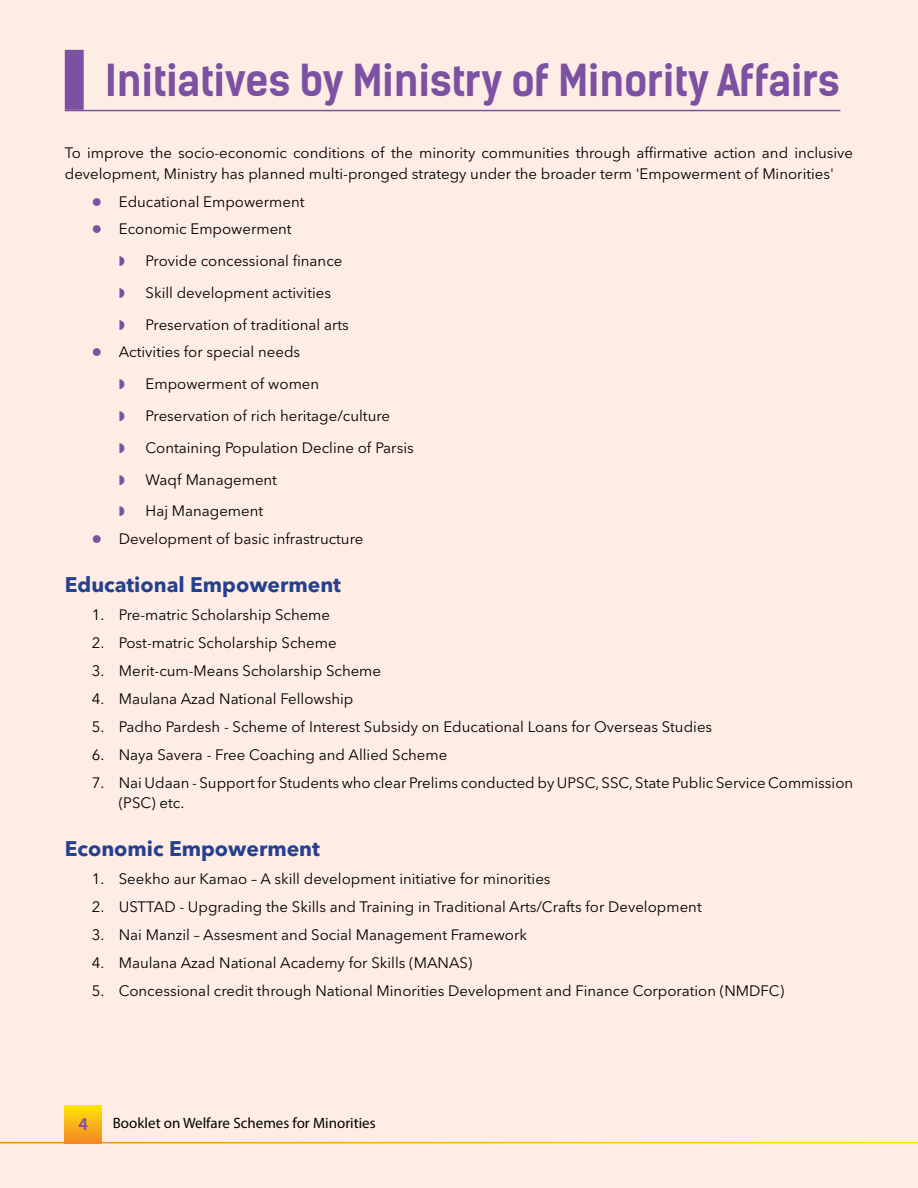
<style>
.page{position:relative;width:918px;height:1188px;background:#feede5}
.page>*{position:absolute;margin:0;border:0;box-sizing:border-box;transform-origin:0 0}
.t1{font:700 42px "Kelson Sans";letter-spacing:-.01em;color:#7c51a1}
.t2{font:700 21px "Avenir Next LT Pro";color:#25408f}
.t3{font:600 18px "Myriad Pro";color:#7c51a1}
.t4{font:15px/31.8px "Avenir Next LT Pro";color:#000}
.t5{font:15px "Myriad Pro";color:#000}
</style>
<div class="page">
<div style="left:65px;top:1105px;width:37px;height:38px;background:linear-gradient(to bottom,#fee408,#f58824)"></div>
<hr style="left:0;top:1142px;width:918px;height:1px;background:#fff">
<div style="left:65px;top:50px;width:19px;height:60px;background:#7c51a1"></div>
<hr style="left:65px;top:110px;width:775px;height:1px;background:#7c51a1">
<h1 class="t1" style="left:105px;top:55px;width:736px">Initiatives by Ministry of Minority Affairs</h1>
<p class="t4" style="left:65px;top:142px;width:790px;line-height:21px">To improve the socio-economic conditions of the minority communities through affirmative action and inclusive development, Ministry has planned multi-pronged strategy under the broader term 'Empowerment of Minorities'</p>
<p class="t4" style="left:119px;top:187px;width:187px;line-height:27.8px">Educational Empowerment<br>Economic Empowerment</p>
<p class="t4" style="left:146px;top:245px;width:205px">Provide concessional finance<br>Skill development activities<br>Preservation of traditional arts</p>
<p class="t4" style="left:146px;top:336px;width:270px;text-indent:-27px">Activities for special needs<br>Empowerment of women<br>Preservation of rich heritage/culture<br>Containing Population Decline of Parsis<br>Waqf Management<br>Haj Management</p>
<p class="t4" style="left:119px;top:523px;width:246px">Development of basic infrastructure</p>
<h2 class="t2" style="left:65px;top:572px;width:278px">Educational Empowerment</h2>
<p class="t4" style="left:92px;top:599px;width:240px">1. Pre-matric Scholarship Scheme</p>
<p class="t4" style="left:92px;top:627px;width:246px">2. Post-matric Scholarship Scheme</p>
<p class="t4" style="left:92px;top:655px;width:291px">3. Merit-cum-Means Scholarship Scheme</p>
<p class="t4" style="left:92px;top:683px;width:263px">4. Maulana Azad National Fellowship</p>
<p class="t4" style="left:92px;top:711px;width:622px">5. Padho Pardesh - Scheme of Interest Subsidy on Educational Loans for Overseas Studies</p>
<p class="t4" style="left:92px;top:739px;width:357px">6. Naya Savera - Free Coaching and Allied Scheme</p>
<p class="t4" style="left:119px;top:773px;width:736px;line-height:19.5px;text-indent:-27px">7. Nai Udaan - Support for Students who clear Prelims conducted by UPSC, SSC, State Public Service Commission (PSC) etc.</p>
<h2 class="t2" style="left:65px;top:836px;width:257px">Economic Empowerment</h2>
<p class="t4" style="left:92px;top:863px;width:460px">1. Seekho aur Kamao – A skill development initiative for minorities</p>
<p class="t4" style="left:92px;top:891px;width:611px">2. USTTAD - Upgrading the Skills and Training in Traditional Arts/Crafts for Development</p>
<p class="t4" style="left:92px;top:919px;width:437px">3. Nai Manzil – Assesment and Social Management Framework</p>
<p class="t4" style="left:92px;top:947px;width:382px">4. Maulana Azad National Academy for Skills (MANAS)</p>
<p class="t4" style="left:92px;top:975px;width:694px">5. Concessional credit through National Minorities Development and Finance Corporation (NMDFC)</p>
<p class="t3" style="left:79px;top:1113px;width:11px">4</p>
<p class="t5" style="left:113px;top:1114px;width:265px">Booklet on Welfare Schemes for Minorities</p>
</div>
